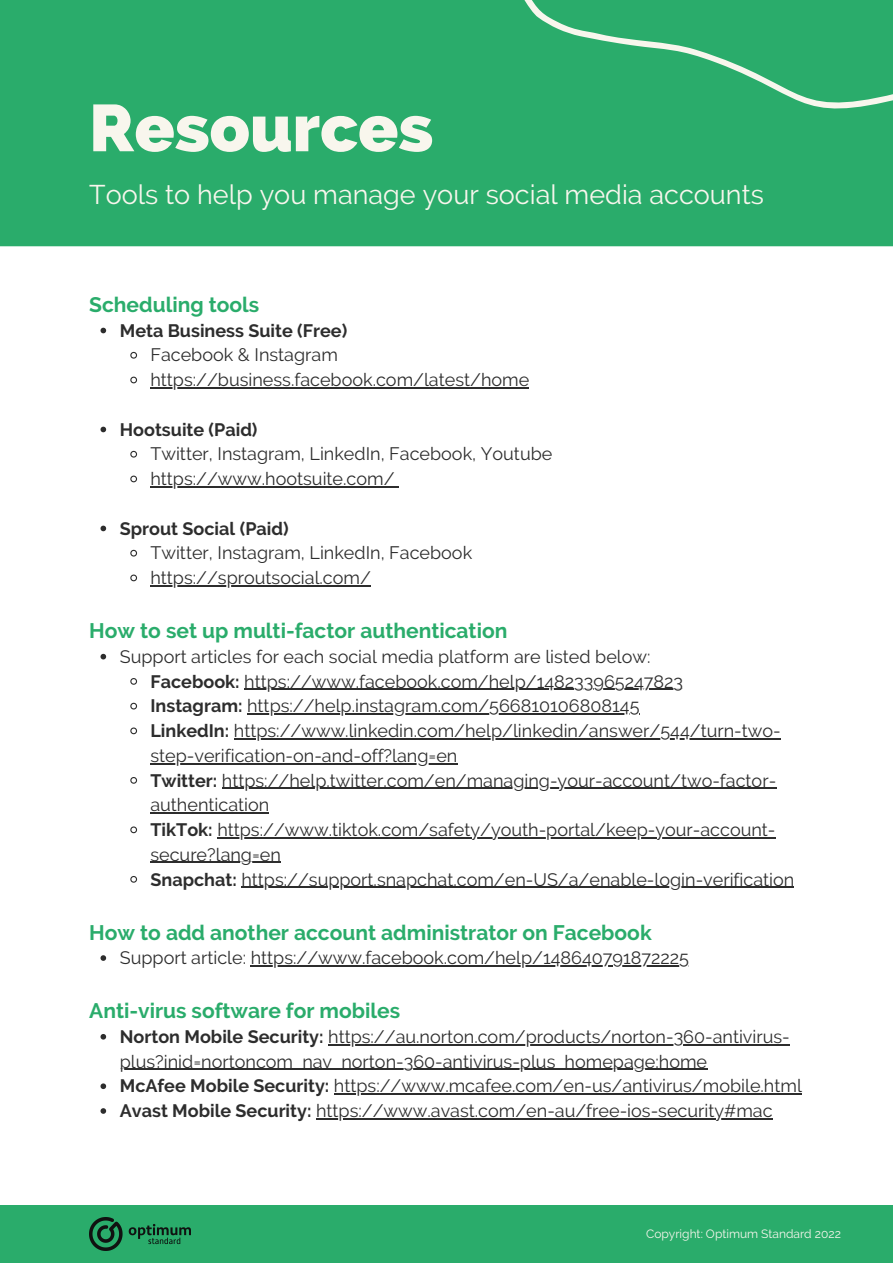
<style>
.page{position:relative;width:893px;height:1264px;background:#fff}
.page>*{position:absolute;margin:0;border:0;box-sizing:border-box;transform-origin:0 0}
.t1{font:800 66px "Raleway";color:#f8f6ed}
.t2{font:27px "Raleway";color:#f8f6ed}
.t3{font:700 21px "Raleway";color:#2aac6b}
.t4{font:18px/24.8px "Raleway";color:#2d2d2d}
.t5{font:700 18px "Raleway";color:#2d2d2d}
.t6{font:12px "Raleway";color:#f8f6ed}
.s1{font-weight:700}
</style>
<div class="page">
<div style="left:0;top:0;width:892px;height:246px;background:#2aac6b"></div>
<svg style="left:524px;top:0;width:368px;height:109px"></svg>
<svg style="left:100px;top:328px;width:6px;height:5px"></svg>
<svg style="left:130px;top:351px;width:8px;height:8px"></svg>
<svg style="left:130px;top:376px;width:7px;height:8px"></svg>
<hr style="left:150px;top:387px;width:379px;height:1px;background:#2d2d2d">
<svg style="left:100px;top:426px;width:6px;height:6px"></svg>
<svg style="left:130px;top:450px;width:8px;height:8px"></svg>
<svg style="left:130px;top:475px;width:7px;height:8px"></svg>
<hr style="left:150px;top:486px;width:244px;height:1px;background:#2d2d2d">
<svg style="left:100px;top:525px;width:6px;height:6px"></svg>
<svg style="left:130px;top:549px;width:8px;height:8px"></svg>
<svg style="left:130px;top:574px;width:7px;height:8px"></svg>
<hr style="left:150px;top:585px;width:221px;height:1px;background:#2d2d2d">
<svg style="left:100px;top:654px;width:6px;height:5px"></svg>
<svg style="left:130px;top:678px;width:8px;height:7px"></svg>
<hr style="left:244px;top:688px;width:439px;height:1px;background:#2d2d2d">
<svg style="left:130px;top:702px;width:7px;height:8px"></svg>
<hr style="left:247px;top:713px;width:392px;height:1px;background:#2d2d2d">
<svg style="left:130px;top:727px;width:7px;height:8px"></svg>
<hr style="left:234px;top:738px;width:546px;height:1px;background:#2d2d2d">
<hr style="left:150px;top:763px;width:307px;height:1px;background:#2d2d2d">
<svg style="left:130px;top:777px;width:8px;height:7px"></svg>
<hr style="left:222px;top:787px;width:554px;height:1px;background:#2d2d2d">
<hr style="left:150px;top:812px;width:119px;height:1px;background:#2d2d2d">
<svg style="left:130px;top:826px;width:7px;height:8px"></svg>
<hr style="left:217px;top:837px;width:558px;height:1px;background:#2d2d2d">
<hr style="left:150px;top:861px;width:131px;height:2px;background:#2d2d2d">
<svg style="left:130px;top:876px;width:8px;height:7px"></svg>
<hr style="left:241px;top:886px;width:553px;height:1px;background:#2d2d2d">
<svg style="left:100px;top:955px;width:6px;height:5px"></svg>
<hr style="left:251px;top:965px;width:438px;height:1px;background:#2d2d2d">
<svg style="left:100px;top:1034px;width:6px;height:5px"></svg>
<hr style="left:328px;top:1044px;width:461px;height:1px;background:#2d2d2d">
<hr style="left:120px;top:1068px;width:587px;height:1px;background:#2d2d2d">
<svg style="left:100px;top:1083px;width:6px;height:6px"></svg>
<hr style="left:334px;top:1093px;width:467px;height:1px;background:#2d2d2d">
<svg style="left:100px;top:1108px;width:6px;height:5px"></svg>
<hr style="left:316px;top:1118px;width:456px;height:1px;background:#2d2d2d">
<div style="left:0;top:1205px;width:892px;height:57px;background:#2aac6b"></div>
<img style="left:89px;top:1217px;width:101px;height:33px">
<h1 class="t1" style="left:89px;top:89px;width:345px">Resources</h1>
<h2 class="t2" style="left:89px;top:179px;width:676px">Tools to help you manage your social media accounts</h2>
<p class="t3" style="left:89px;top:292px;width:171px">Scheduling tools</p>
<p class="t5" style="left:120px;top:320px;width:229px">Meta Business Suite (Free)</p>
<p class="t4" style="left:150px;top:343px;width:380px">Facebook &amp; Instagram https://business.facebook.com/latest/home</p>
<p class="t5" style="left:120px;top:419px;width:139px">Hootsuite (Paid)</p>
<p class="t4" style="left:150px;top:441px;width:403px">Twitter, Instagram, LinkedIn, Facebook, Youtube https://www.hootsuite.com/</p>
<p class="t5" style="left:120px;top:517px;width:170px">Sprout Social (Paid)</p>
<p class="t4" style="left:150px;top:540px;width:323px">Twitter, Instagram, LinkedIn, Facebook https://sproutsocial.com/</p>
<p class="t3" style="left:89px;top:618px;width:419px">How to set up multi-factor authentication</p>
<p class="t4" style="left:150px;top:644px;width:645px;text-indent:-31px">Support articles for each social media platform are listed below:<br><span class="s1">Facebook:</span> https://www.facebook.com/help/148233965247823<br><span class="s1">Instagram:</span> https://help.instagram.com/566810106808145<br><span class="s1">LinkedIn:</span> https://www.linkedin.com/help/linkedin/answer/544/turn-two&shy;step-verification-on-and-off?lang=en<br><span class="s1">Twitter:</span> https://help.twitter.com/en/managing-your-account/two-factor&shy;authentication<br><span class="s1">TikTok:</span> https://www.tiktok.com/safety/youth-portal/keep-your-account&shy;secure?lang=en<br><span class="s1">Snapchat:</span> https://support.snapchat.com/en-US/a/enable-login-verification</p>
<p class="t3" style="left:89px;top:919px;width:564px">How to add another account administrator on Facebook</p>
<p class="t4" style="left:120px;top:945px;width:570px">Support article: https://www.facebook.com/help/148640791872225</p>
<p class="t3" style="left:89px;top:998px;width:312px">Anti-virus software for mobiles</p>
<p class="t4" style="left:120px;top:1024px;width:683px"><span class="s1">Norton Mobile Security:</span> https://au.norton.com/products/norton-360-antivirus&shy;plus?inid=nortoncom_nav_norton-360-antivirus-plus_homepage:home<br><span class="s1">McAfee Mobile Security:</span> https://www.mcafee.com/en-us/antivirus/mobile.html <span class="s1">Avast Mobile Security:</span> https://www.avast.com/en-au/free-ios-security#mac</p>
<p class="t6" style="left:646px;top:1226px;width:196px">Copyright: Optimum Standard 2022</p>
</div>
